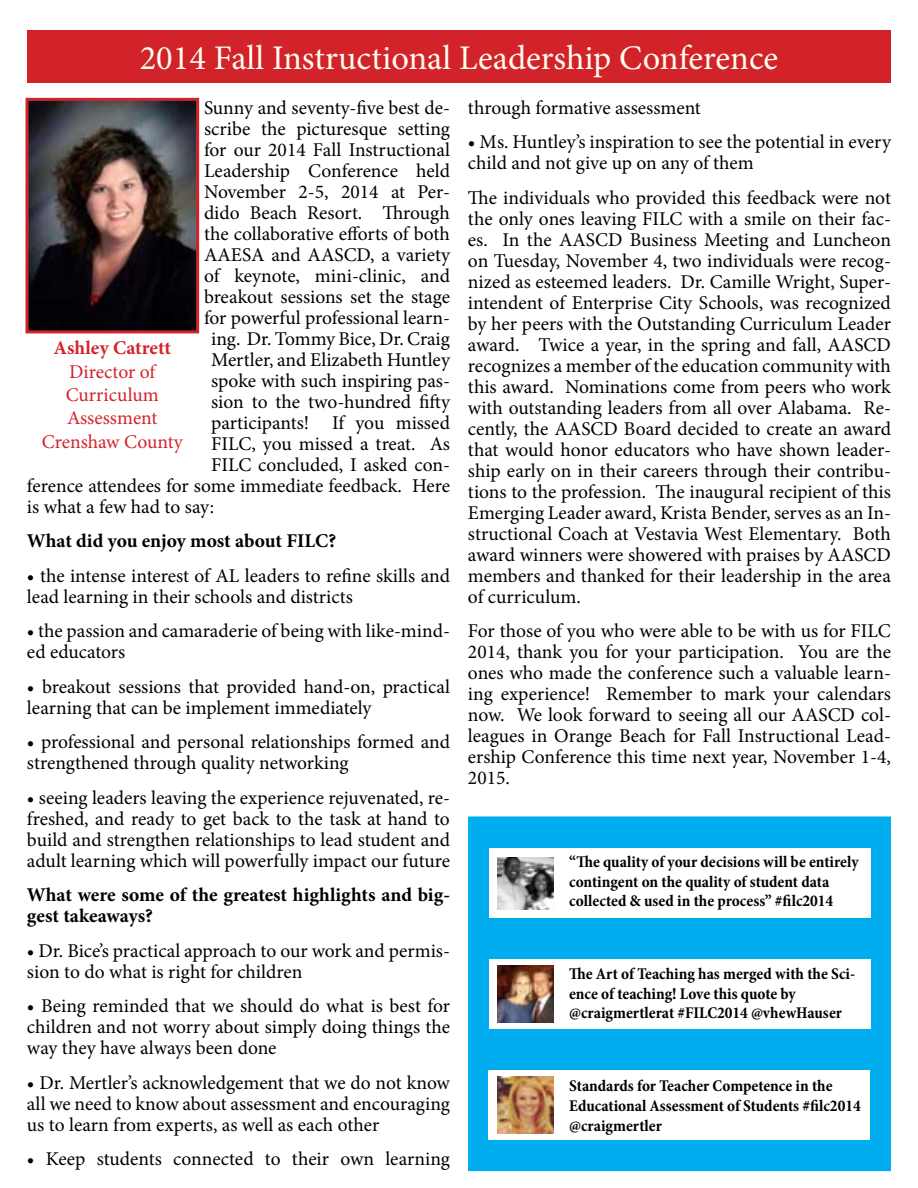
<style>
.page{position:relative;width:918px;height:1188px;background:#fff}
.page>*{position:absolute;margin:0;border:0;box-sizing:border-box;transform-origin:0 0}
.t1{font:34.5px "Minion Pro";color:#fffef0}
.t2{font:19.5px/21px "Minion Pro";color:#000}
.t3{font:700 19.5px/21px "Minion Pro";color:#000}
.t4{font:19.5px/23.4px "Minion Pro";color:#d2232a;text-align:center}
.t5{font:700 19.5px "Minion Pro";letter-spacing:-.005em;color:#d2232a}
.t6{font:700 condensed 16.5px/19.8px "Minion Pro";color:#000}
</style>
<div class="page">
<div style="left:27px;top:31px;width:864px;height:52px;background:#d2232a"></div>
<img style="left:30px;top:102px;width:165px;height:227px">
<div style="left:26px;top:98px;width:173px;height:235px;border:3px solid #d2232a"></div>
<div style="left:500px;top:848px;width:360px;height:292px;background:#00aeef"></div>
<div style="left:468px;top:816px;width:423px;height:355px;border:63px solid #00aeef"></div>
<div style="left:489px;top:849px;width:382px;height:69px;background:#fff"></div>
<img style="left:498px;top:857px;width:56px;height:53px">
<div style="left:489px;top:959px;width:382px;height:69px;background:#fff"></div>
<img style="left:498px;top:965px;width:56px;height:57px">
<div style="left:489px;top:1070px;width:381px;height:69px;background:#fff"></div>
<img style="left:498px;top:1076px;width:56px;height:57px">
<h1 class="t1" style="left:140px;top:35px;width:640px">2014 Fall Instructional Leadership Conference</h1>
<p class="t2" style="left:204px;top:97px;width:247px">Sunny and seventy-five best de-</p>
<p class="t2" style="left:204px;top:118px;width:248px">scribe the picturesque setting</p>
<p class="t2" style="left:204px;top:139px;width:248px">for our 2014 Fall Instructional</p>
<p class="t2" style="left:204px;top:160px;width:247px">Leadership Conference held</p>
<p class="t2" style="left:204px;top:181px;width:247px">November 2-5, 2014 at Per-</p>
<p class="t2" style="left:204px;top:202px;width:247px">dido Beach Resort. Through</p>
<p class="t2" style="left:204px;top:223px;width:248px">the collaborative efforts of both</p>
<p class="t2" style="left:204px;top:244px;width:247px">AAESA and AASCD, a variety</p>
<p class="t2" style="left:204px;top:265px;width:248px">of keynote, mini-clinic, and</p>
<p class="t2" style="left:204px;top:286px;width:247px">breakout sessions set the stage</p>
<p class="t2" style="left:204px;top:307px;width:248px">for powerful professional learn-</p>
<p class="t2" style="left:211px;top:328px;width:240px">ing. Dr. Tommy Bice, Dr. Craig</p>
<p class="t2" style="left:211px;top:349px;width:240px">Mertler, and Elizabeth Huntley</p>
<p class="t2" style="left:211px;top:370px;width:240px">spoke with such inspiring pas-</p>
<p class="t2" style="left:211px;top:391px;width:240px">sion to the two-hundred fifty</p>
<p class="t2" style="left:211px;top:412px;width:240px">participants! If you missed</p>
<p class="t2" style="left:211px;top:433px;width:240px">FILC, you missed a treat. As</p>
<p class="t2" style="left:211px;top:454px;width:240px">FILC concluded, I asked con-</p>
<p class="t2" style="left:27px;top:475px;width:425px">ference attendees for some immediate feedback. Here</p>
<p class="t2" style="left:27px;top:496px;width:189px">is what a few had to say:</p>
<p class="t3" style="left:27px;top:530px;width:311px">What did you enjoy most about FILC?</p>
<p class="t2" style="left:27px;top:565px;width:424px">• the intense interest of AL leaders to refine skills and lead learning in their schools and districts</p>
<p class="t2" style="left:27px;top:620px;width:425px">• the passion and camaraderie of being with like-mind&shy;ed educators</p>
<p class="t2" style="left:27px;top:676px;width:425px">• breakout sessions that provided hand-on, practical learning that can be implement immediately</p>
<p class="t2" style="left:27px;top:731px;width:424px">• professional and personal relationships formed and strengthened through quality networking</p>
<p class="t2" style="left:27px;top:787px;width:425px;text-align:justify">• seeing leaders leaving the experience rejuvenated, re&shy;freshed, and ready to get back to the task at hand to build and strengthen relationships to lead student and adult learning which will powerfully impact our future</p>
<p class="t3" style="left:27px;top:884px;width:425px">What were some of the greatest highlights and big&shy;gest takeaways?</p>
<p class="t2" style="left:27px;top:940px;width:424px">• Dr. Bice’s practical approach to our work and permis&shy;sion to do what is right for children</p>
<p class="t2" style="left:27px;top:995px;width:425px;text-align:justify">• Being reminded that we should do what is best for children and not worry about simply doing things the way they have always been done</p>
<p class="t2" style="left:27px;top:1072px;width:425px;text-align:justify">• Dr. Mertler’s acknowledgement that we do not know all we need to know about assessment and encouraging us to learn from experts, as well as each other</p>
<p class="t2" style="left:27px;top:1148px;width:424px">• Keep students connected to their own learning</p>
<p class="t5" style="left:54px;top:334px;width:119px">Ashley Catrett</p>
<p class="t4" style="left:42px;top:360px;width:142px">Director of<br>Curriculum<br>Assessment<br>Crenshaw County</p>
<p class="t2" style="left:468px;top:97px;width:234px">through formative assessment</p>
<p class="t2" style="left:468px;top:131px;width:424px">• Ms. Huntley’s inspiration to see the potential in every child and not give up on any of them</p>
<p class="t2" style="left:468px;top:187px;width:425px;text-align:justify">The individuals who provided this feedback were not the only ones leaving FILC with a smile on their fac&shy;es. In the AASCD Business Meeting and Luncheon on Tuesday, November 4, two individuals were recog&shy;nized as esteemed leaders. Dr. Camille Wright, Super&shy;intendent of Enterprise City Schools, was recognized by her peers with the Outstanding Curriculum Leader award. Twice a year, in the spring and fall, AASCD recognizes a member of the education community with this award. Nominations come from peers who work with outstanding leaders from all over Alabama. Re&shy;cently, the AASCD Board decided to create an award that would honor educators who have shown leader&shy;ship early on in their careers through their contribu&shy;tions to the profession. The inaugural recipient of this Emerging Leader award, Krista Bender, serves as an In&shy;structional Coach at Vestavia West Elementary. Both award winners were showered with praises by AASCD members and thanked for their leadership in the area of curriculum.</p>
<p class="t2" style="left:468px;top:620px;width:425px;text-align:justify">For those of you who were able to be with us for FILC 2014, thank you for your participation. You are the ones who made the conference such a valuable learn&shy;ing experience! Remember to mark your calendars now. We look forward to seeing all our AASCD col&shy;leagues in Orange Beach for Fall Instructional Lead&shy;ership Conference this time next year, November 1-4, 2015.</p>
<p class="t6" style="left:569px;top:852px;width:291px">“The quality of your decisions will be entirely contingent on the quality of student data collected &amp; used in the process” #filc2014</p>
<p class="t6" style="left:569px;top:963px;width:288px">The Art of Teaching has merged with the Sci&shy;ence of teaching! Love this quote by @craigmertlerat #FILC2014 @vhewHauser</p>
<p class="t6" style="left:569px;top:1076px;width:293px">Standards for Teacher Competence in the<br>Educational Assessment of Students #filc2014 @craigmertler</p>
</div>
